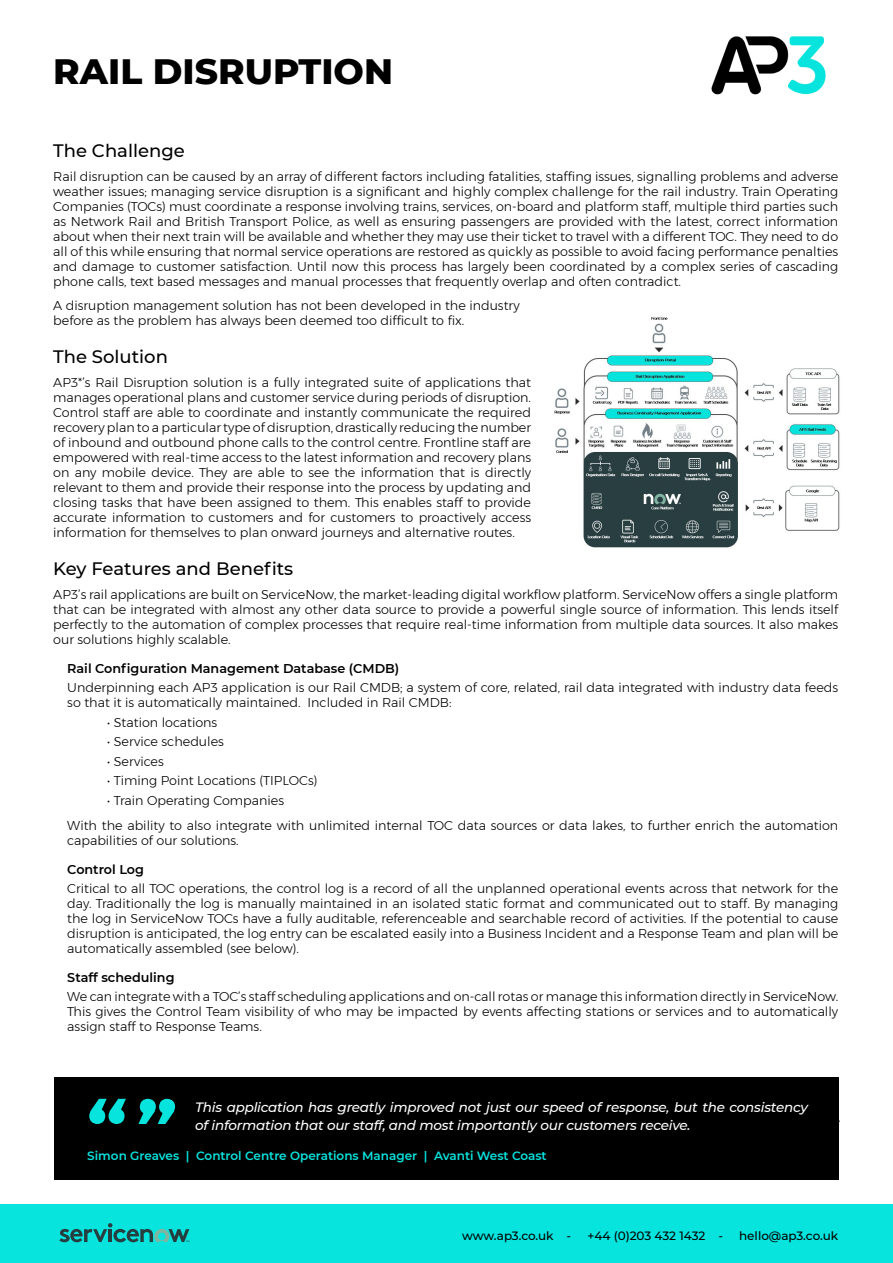
<style>
.page{position:relative;width:893px;height:1263px;background:#fff}
.page>*{position:absolute;margin:0;border:0;box-sizing:border-box;transform-origin:0 0}
.t1{font:800 36px "Montserrat";color:#000}
.t2{font:500 18px "Montserrat";color:#000}
.t3{font:italic 500 13.5px/18px "Montserrat";letter-spacing:-.015em;color:#fff}
.t4{font:300 12.75px/15px "Montserrat";color:#000;text-align:justify}
.t5{font:600 12.75px "Montserrat";color:#000}
.t6{font:600 12px "Montserrat";color:#07e4de}
.t7{font:500 12px "Montserrat";letter-spacing:-.005em;color:#000}
</style>
<div class="page">
<div style="left:0;top:1205px;width:893px;height:58px;background:#07e4de"></div>
<img style="left:711px;top:36px;width:115px;height:59px">
<svg style="left:59px;top:1223px;width:130px;height:19px"></svg>
<hr style="left:55px;top:1121px;width:785px;height:1px;background:#000">
<div style="left:55px;top:1077px;width:784px;height:103px;background:#000"></div>
<svg style="left:89px;top:1099px;width:37px;height:25px"></svg>
<svg style="left:138px;top:1099px;width:37px;height:25px"></svg>
<img style="left:554px;top:317px;width:286px;height:231px">
<p class="t1" style="left:53px;top:45px;width:341px">RAIL DISRUPTION</p>
<p class="t2" style="left:53px;top:138px;width:133px">The Challenge</p>
<p class="t4" style="left:53px;top:169px;width:786px">Rail disruption can be caused by an array of different factors including fatalities, staffing issues, signalling problems and adverse weather issues; managing service disruption is a significant and highly complex challenge for the rail industry. Train Operating Companies (TOCs) must coordinate a response involving trains, services, on-board and platform staff, multiple third parties such as Network Rail and British Transport Police, as well as ensuring passengers are provided with the latest, correct information about when their next train will be available and whether they may use their ticket to travel with a different TOC. They need to do all of this while ensuring that normal service operations are restored as quickly as possible to avoid facing performance penalties and damage to customer satisfaction. Until now this process has largely been coordinated by a complex series of cascading phone calls, text based messages and manual processes that frequently overlap and often contradict.</p>
<p class="t4" style="left:53px;top:298px;width:468px">A disruption management solution has not been developed in the industry</p>
<p class="t4" style="left:53px;top:313px;width:413px">before as the problem has always been deemed too difficult to fix.</p>
<p class="t2" style="left:53px;top:344px;width:116px">The Solution</p>
<p class="t4" style="left:53px;top:375px;width:479px">AP3*’s Rail Disruption solution is a fully integrated suite of applications that manages operational plans and customer service during periods of disruption.<br>Control staff are able to coordinate and instantly communicate the required recovery plan to a particular type of disruption, drastically reducing the number of inbound and outbound phone calls to the control centre. Frontline staff are empowered with real-time access to the latest information and recovery plans on any mobile device. They are able to see the information that is directly relevant to them and provide their response into the process by updating and closing tasks that have been assigned to them. This enables staff to provide accurate information to customers and for customers to proactively access information for themselves to plan onward journeys and alternative routes.</p>
<p class="t2" style="left:53px;top:556px;width:242px">Key Features and Benefits</p>
<p class="t4" style="left:53px;top:587px;width:786px">AP3’s rail applications are built on ServiceNow, the market-leading digital workflow platform. ServiceNow offers a single platform that can be integrated with almost any other data source to provide a powerful single source of information. This lends itself perfectly to the automation of complex processes that require real-time information from multiple data sources. It also makes our solutions highly scalable.</p>
<p class="t5" style="left:67px;top:659px;width:334px">Rail Configuration Management Database (CMDB)</p>
<p class="t4" style="left:67px;top:680px;width:772px">Underpinning each AP3 application is our Rail CMDB; a system of core, related, rail data integrated with industry data feeds so that it is automatically maintained. Included in Rail CMDB:</p>
<p class="t4" style="left:107px;top:714px;width:112px">• Station locations</p>
<p class="t4" style="left:107px;top:734px;width:118px">• Service schedules</p>
<p class="t4" style="left:107px;top:753px;width:58px">• Services</p>
<p class="t4" style="left:107px;top:773px;width:212px">• Timing Point Locations (TIPLOCs)</p>
<p class="t4" style="left:107px;top:792px;width:178px">• Train Operating Companies</p>
<p class="t4" style="left:67px;top:818px;width:772px">With the ability to also integrate with unlimited internal TOC data sources or data lakes, to further enrich the automation capabilities of our solutions.</p>
<p class="t5" style="left:67px;top:860px;width:78px">Control Log</p>
<p class="t4" style="left:67px;top:881px;width:772px">Critical to all TOC operations, the control log is a record of all the unplanned operational events across that network for the day. Traditionally the log is manually maintained in an isolated static format and communicated out to staff. By managing the log in ServiceNow TOCs have a fully auditable, referenceable and searchable record of activities. If the potential to cause disruption is anticipated, the log entry can be escalated easily into a Business Incident and a Response Team and plan will be automatically assembled (see below).</p>
<p class="t5" style="left:67px;top:968px;width:109px">Staff scheduling</p>
<p class="t4" style="left:67px;top:989px;width:772px">We can integrate with a TOC’s staff scheduling applications and on-call rotas or manage this information directly in ServiceNow.<br>This gives the Control Team visibility of who may be impacted by events affecting stations or services and to automatically assign staff to Response Teams.</p>
<p class="t3" style="left:195px;top:1097px;width:614px">This application has greatly improved not just our speed of response, but the consistency of information that our staff, and most importantly our customers receive.</p>
<p class="t6" style="left:87px;top:1147px;width:461px">Simon Greaves | Control Centre Operations Manager | Avanti West Coast</p>
<p class="t7" style="left:462px;top:1228px;width:110px">www.ap3.co.uk -</p>
<p class="t7" style="left:587px;top:1228px;width:137px">+44 (0)203 432 1432 -</p>
<p class="t7" style="left:739px;top:1228px;width:101px">hello@ap3.co.uk</p>
</div>
